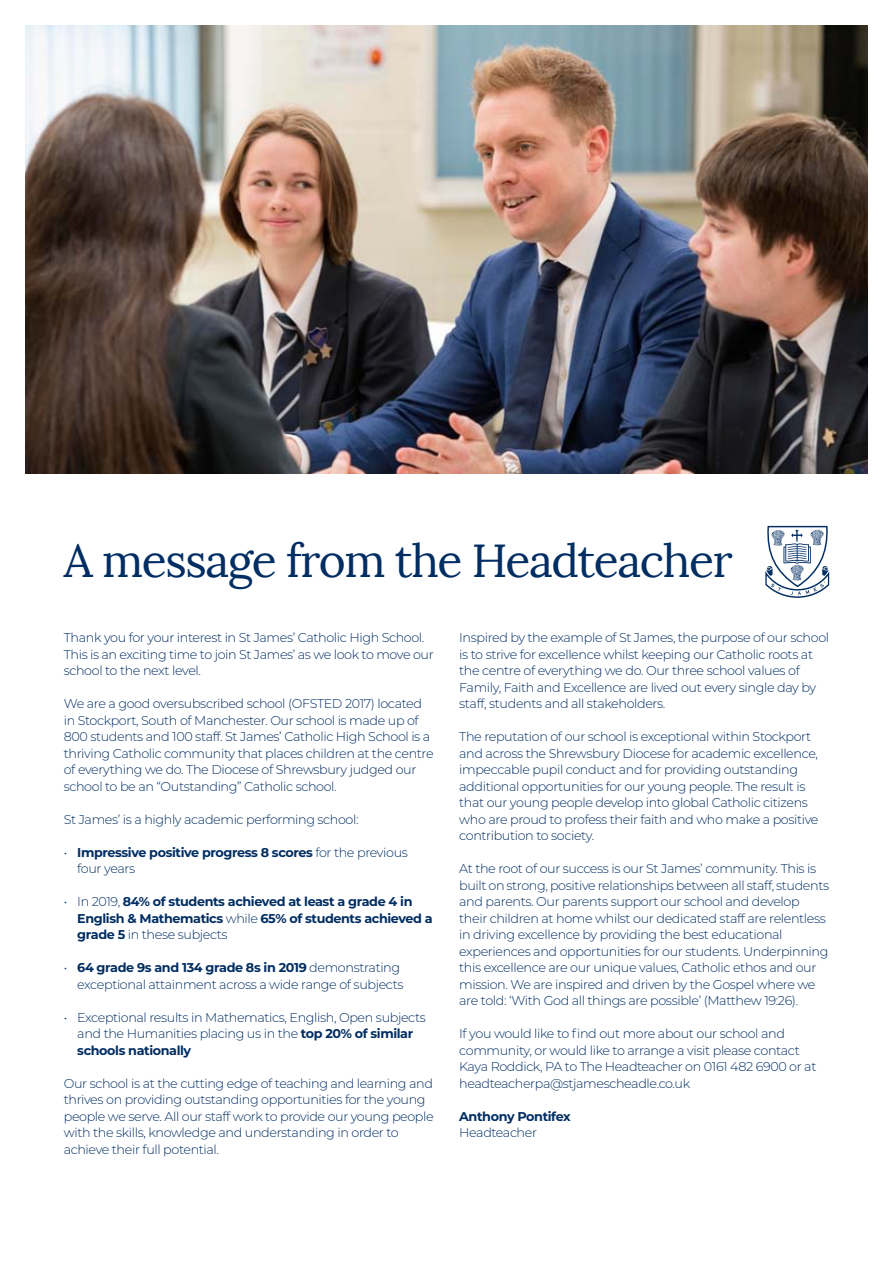
<style>
.page{position:relative;width:893px;height:1263px;background:#fff}
.page>*{position:absolute;margin:0;border:0;box-sizing:border-box;transform-origin:0 0}
.t1{font:46.05px "Lora";letter-spacing:-.03em;color:#002d62}
.t2{font:300 12.75px/16.5px "Montserrat";letter-spacing:-.03em;color:#002d62}
.t3{font:700 12.75px/16.5px "Montserrat";letter-spacing:-.03em;color:#002d62}
.s1{font-weight:300}
.s2{font-weight:700}
</style>
<div class="page">
<img style="left:26px;top:26px;width:841px;height:447px">
<svg style="left:765px;top:526px;width:64px;height:72px"></svg>
<p class="t1" style="left:64px;top:532px;width:670px">A message from the Headteacher</p>
<p class="t2" style="left:64px;top:629px;width:371px">Thank you for your interest in St James’ Catholic High School.<br>This is an exciting time to join St James’ as we look to move our school to the next level.</p>
<p class="t2" style="left:64px;top:695px;width:371px">We are a good oversubscribed school (OFSTED 2017) located in Stockport, South of Manchester. Our school is made up of 800 students and 100 staff. St James’ Catholic High School is a thriving Catholic community that places children at the centre of everything we do. The Diocese of Shrewsbury judged our school to be an “Outstanding” Catholic school.</p>
<p class="t2" style="left:64px;top:811px;width:296px">St James’ is a highly academic performing school:</p>
<p class="t3" style="left:77px;top:843px;width:332px;text-indent:-14px"><span class="s1">•</span> Impressive positive progress 8 scores <span class="s1">for the previous four years</span></p>
<p class="t3" style="left:77px;top:893px;width:357px;text-indent:-14px"><span class="s1">• In 2019,</span> 84% of students achieved at least a grade 4 in<br>English &amp; Mathematics <span class="s1">while</span> 65% of students achieved a grade 5 <span class="s1">in these subjects</span></p>
<p class="t2" style="left:64px;top:959px;width:341px;text-align:right">• <span class="s2">64 grade 9s and 134 grade 8s in 2019</span> demonstrating exceptional attainment across a wide range of subjects</p>
<p class="t2" style="left:77px;top:1009px;width:350px;text-indent:-14px">• Exceptional results in Mathematics, English, Open subjects and the Humanities placing us in the <span class="s2">top 20% of similar schools nationally</span></p>
<p class="t2" style="left:64px;top:1075px;width:371px">Our school is at the cutting edge of teaching and learning and thrives on providing outstanding opportunities for the young people we serve. All our staff work to provide our young people with the skills, knowledge and understanding in order to achieve their full potential.</p>
<p class="t2" style="left:459px;top:629px;width:371px">Inspired by the example of St James, the purpose of our school is to strive for excellence whilst keeping our Catholic roots at the centre of everything we do. Our three school values of Family, Faith and Excellence are lived out every single day by staff, students and all stakeholders.</p>
<p class="t2" style="left:459px;top:728px;width:361px">The reputation of our school is exceptional within Stockport and across the Shrewsbury Diocese for academic excellence, impeccable pupil conduct and for providing outstanding additional opportunities for our young people. The result is that our young people develop into global Catholic citizens who are proud to profess their faith and who make a positive contribution to society.</p>
<p class="t2" style="left:459px;top:860px;width:371px">At the root of our success is our St James’ community. This is built on strong, positive relationships between all staff, students and parents. Our parents support our school and develop their children at home whilst our dedicated staff are relentless in driving excellence by providing the best educational experiences and opportunities for our students. Underpinning this excellence are our unique values, Catholic ethos and our mission. We are inspired and driven by the Gospel where we are told: ‘With God all things are possible’ (Matthew 19:26).</p>
<p class="t2" style="left:459px;top:1025px;width:359px">If you would like to find out more about our school and community, or would like to arrange a visit please contact Kaya Roddick, PA to The Headteacher on 0161 482 6900 or at headteacherpa@stjamescheadle.co.uk</p>
<p class="t3" style="left:459px;top:1107px;width:113px">Anthony Pontifex</p>
<p class="t2" style="left:459px;top:1124px;width:79px">Headteacher</p>
</div>
